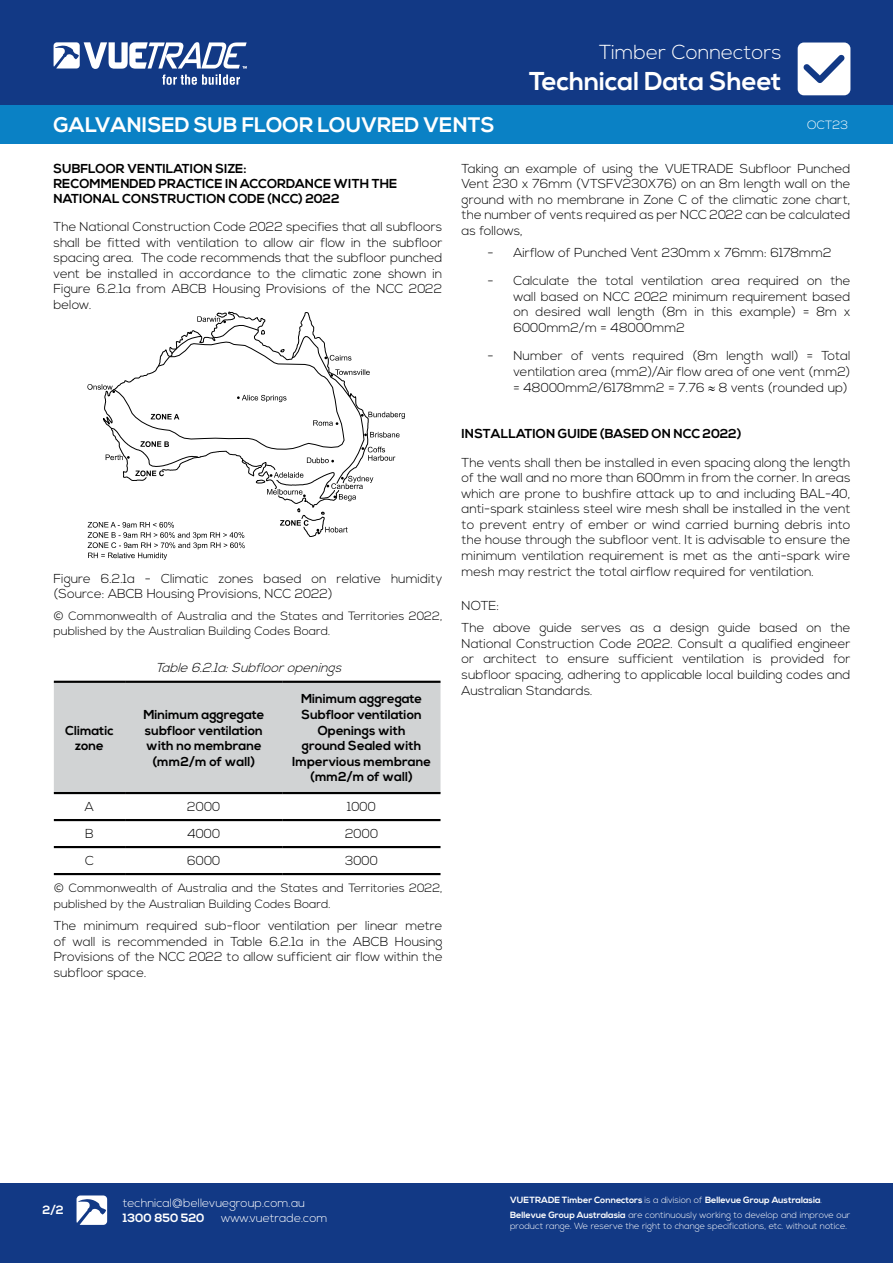
<style>
.page{position:relative;width:893px;height:1263px;background:#fff}
.page>*{position:absolute;margin:0;border:0;box-sizing:border-box;transform-origin:0 0}
.t1{font:700 25.8px "Nexa";color:#fff}
.t2{font:700 21px "Nexa";color:#fff}
.t3{font:300 20.25px "Nexa";color:#fff}
.t4{font:300 12.9px/15.6px "Nexa";color:#000;text-align:justify}
.t5{font:700 12.9px/15.6px "Nexa";color:#000;text-align:center}
.t6{font:italic 300 12.9px "Nexa";color:#000}
.t7{font:300 12px/15.1px "Nexa";color:#000}
.t8{font:300 12px "Nexa";color:#fff}
.t9{font:700 12px "Nexa";color:#fff}
.t10{font:300 9px/10.8px "Nexa";color:#fff}
.t11{font:700 9px "Nexa";color:#fff}
.s1{font-weight:300}
.s2{font-weight:700}
</style>
<div class="page">
<div style="left:0;top:1183px;width:893px;height:80px;background:#123985"></div>
<svg style="left:77px;top:1195px;width:30px;height:30px"></svg>
<div style="left:0;top:105px;width:893px;height:39px;background:#0a81c5"></div>
<div style="left:0;top:0;width:893px;height:105px;background:#123985"></div>
<svg style="left:798px;top:43px;width:52px;height:52px;background:#dfe4ee"></svg>
<svg style="left:54px;top:42px;width:193px;height:43px"></svg>
<svg style="left:87px;top:311px;width:318px;height:249px"></svg>
<div style="left:54px;top:683px;width:386px;height:109px;background:#d1d3d4"></div>
<hr style="left:54px;top:681px;width:71px;height:2px;background:#000">
<hr style="left:54px;top:792px;width:71px;height:2px;background:#000">
<hr style="left:125px;top:681px;width:158px;height:2px;background:#000">
<hr style="left:125px;top:792px;width:158px;height:2px;background:#000">
<hr style="left:283px;top:681px;width:157px;height:2px;background:#000">
<hr style="left:283px;top:792px;width:157px;height:2px;background:#000">
<hr style="left:54px;top:819px;width:71px;height:2px;background:#000">
<hr style="left:125px;top:819px;width:158px;height:2px;background:#000">
<hr style="left:283px;top:819px;width:157px;height:2px;background:#000">
<hr style="left:54px;top:846px;width:71px;height:2px;background:#000">
<hr style="left:125px;top:846px;width:158px;height:2px;background:#000">
<hr style="left:283px;top:846px;width:157px;height:2px;background:#000">
<hr style="left:54px;top:873px;width:71px;height:2px;background:#000">
<hr style="left:125px;top:873px;width:158px;height:2px;background:#000">
<hr style="left:283px;top:873px;width:157px;height:2px;background:#000">
<h3 class="t3" style="left:599px;top:41px;width:184px">Timber Connectors</h3>
<h1 class="t1" style="left:529px;top:66px;width:254px">Technical Data Sheet</h1>
<h2 class="t2" style="left:54px;top:113px;width:442px">GALVANISED SUB FLOOR LOUVRED VENTS</h2>
<p class="t8" style="left:807px;top:118px;width:42px">OCT23</p>
<p class="t5" style="left:54px;top:161px;width:345px;line-height:15.1px;text-align:left">SUBFLOOR VENTILATION SIZE:<br>RECOMMENDED PRACTICE IN ACCORDANCE WITH THE<br>NATIONAL CONSTRUCTION CODE (NCC) 2022</p>
<p class="t4" style="left:54px;top:220px;width:390px">The National Construction Code 2022 specifies that all subfloors shall be fitted with ventilation to allow air flow in the subfloor spacing area. The code recommends that the subfloor punched vent be installed in accordance to the climatic zone shown in Figure 6.2.1a from ABCB Housing Provisions of the NCC 2022 below.</p>
<p class="t4" style="left:462px;top:161px;width:390px">Taking an example of using the VUETRADE Subfloor Punched Vent 230 x 76mm (VTSFV230X76) on an 8m length wall on the ground with no membrane in Zone C of the climatic zone chart, the number of vents required as per NCC 2022 can be calculated as follows,</p>
<p class="t4" style="left:488px;top:245px;width:346px">- Airflow of Punched Vent 230mm x 76mm: 6178mm2</p>
<p class="t4" style="left:513px;top:274px;width:339px;text-indent:-26px">- Calculate the total ventilation area required on the wall based on NCC 2022 minimum requirement based on desired wall length (8m in this example) = 8m x 6000mm2/m = 48000mm2</p>
<p class="t4" style="left:513px;top:349px;width:338px;text-indent:-26px">- Number of vents required (8m length wall) = Total ventilation area (mm2)/Air flow area of one vent (mm2) = 48000mm2/6178mm2 = 7.76 ≈ 8 vents (rounded up)</p>
<p class="t5" style="left:462px;top:426px;width:281px">INSTALLATION GUIDE (BASED ON NCC 2022)</p>
<p class="t4" style="left:462px;top:455px;width:390px">The vents shall then be installed in even spacing along the length of the wall and no more than 600mm in from the corner. In areas which are prone to bushfire attack up to and including BAL-40, anti-spark stainless steel wire mesh shall be installed in the vent to prevent entry of ember or wind carried burning debris into the house through the subfloor vent. It is advisable to ensure the minimum ventilation requirement is met as the anti-spark wire mesh may restrict the total airflow required for ventilation.</p>
<p class="t4" style="left:462px;top:595px;width:390px;line-height:22px">NOTE:<br>The above guide serves as a design guide based on the</p>
<p class="t4" style="left:462px;top:636px;width:390px">National Construction Code 2022. Consult a qualified engineer or architect to ensure sufficient ventilation is provided for subfloor spacing, adhering to applicable local building codes and Australian Standards.</p>
<p class="t4" style="left:54px;top:571px;width:390px">Figure 6.2.1a - Climatic zones based on relative humidity (Source: ABCB Housing Provisions, NCC 2022)</p>
<p class="t7" style="left:54px;top:608px;width:390px">© Commonwealth of Australia and the States and Territories 2022, published by the Australian Building Codes Board.</p>
<p class="t6" style="left:155px;top:660px;width:192px">Table6.2.1a:Subflooropenings</p>
<p class="t5" style="left:292px;top:692px;width:140px">Minimum aggregate<br>Subfloor ventilation<br>Openings with<br>ground Sealed with<br>Impervious membrane (mm2/m of wall)</p>
<p class="t5" style="left:143px;top:707px;width:123px">Minimum aggregate subfloor ventilation with no membrane (mm2/m of wall)</p>
<p class="t5" style="left:65px;top:723px;width:50px">Climatic zone</p>
<p class="t4" style="left:85px;top:800px;width:10px">A</p>
<p class="t4" style="left:187px;top:800px;width:35px">2000</p>
<p class="t4" style="left:347px;top:800px;width:30px">1000</p>
<p class="t4" style="left:85px;top:827px;width:10px">B</p>
<p class="t4" style="left:187px;top:827px;width:34px">4000</p>
<p class="t4" style="left:345px;top:827px;width:35px">2000</p>
<p class="t4" style="left:85px;top:854px;width:10px">C</p>
<p class="t4" style="left:187px;top:854px;width:35px">6000</p>
<p class="t4" style="left:345px;top:854px;width:34px">3000</p>
<p class="t7" style="left:54px;top:881px;width:390px;line-height:15.6px">© Commonwealth of Australia and the States and Territories 2022, published by the Australian Building Codes Board.</p>
<p class="t4" style="left:54px;top:918px;width:390px">The minimum required sub-floor ventilation per linear metre of wall is recommended in Table 6.2.1a in the ABCB Housing Provisions of the NCC 2022 to allow sufficient air flow within the subfloor space.</p>
<p class="t9" style="left:43px;top:1202px;width:23px">2/2</p>
<p class="t8" style="left:123px;top:1196px;width:184px">technical@bellevuegroup.com.au</p>
<p class="t9" style="left:123px;top:1211px;width:83px">1300 850 520</p>
<p class="t8" style="left:221px;top:1211px;width:108px">www.vuetrade.com</p>
<p class="t11" style="left:510px;top:1195px;width:314px">VUETRADE Timber Connectors <span class="s1">is a division of</span> Bellevue Group Australasia<span class="s1">.</span></p>
<p class="t10" style="left:510px;top:1210px;width:342px"><span class="s2">Bellevue Group Australasia</span> are continuously working to develop and improve our product range. We reserve the right to change specifications, etc. without notice.</p>
</div>
